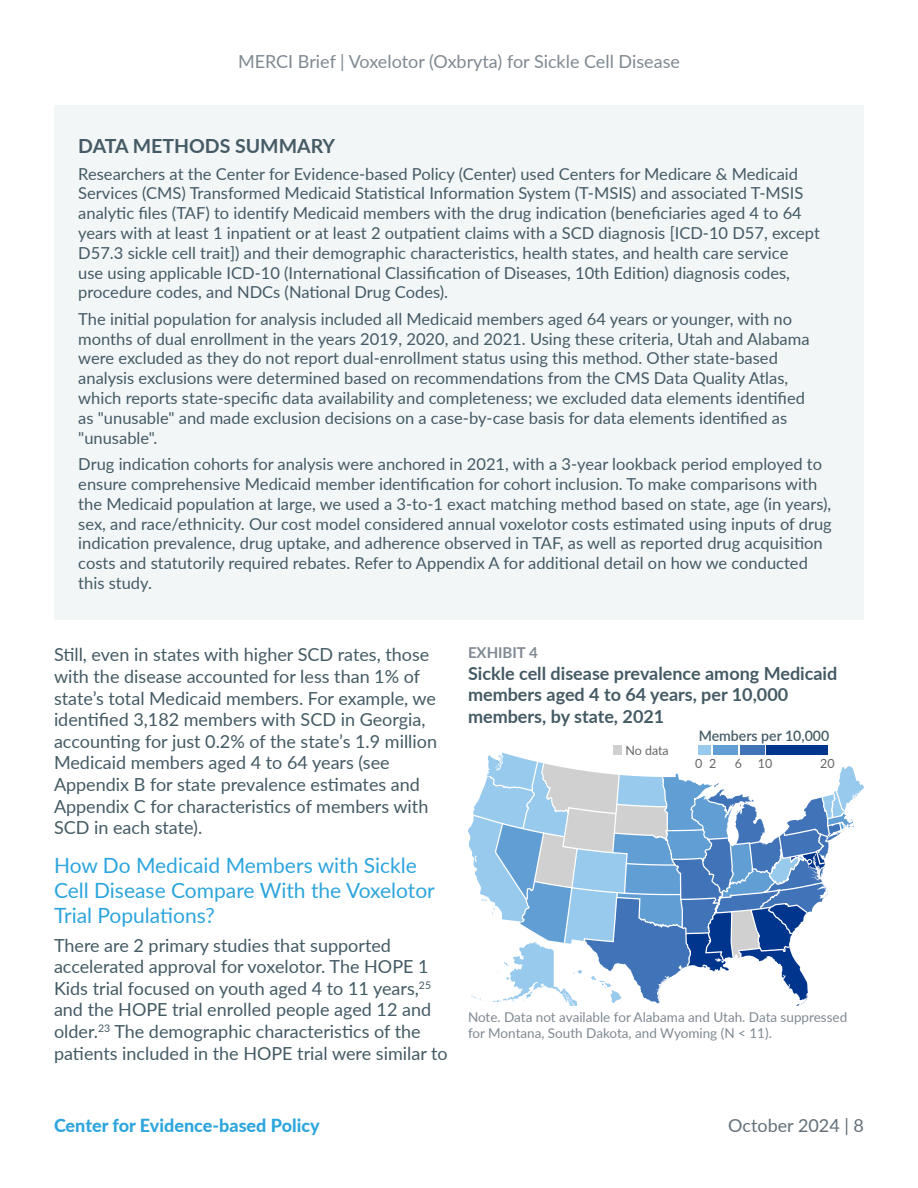
<style>
.page{position:relative;width:918px;height:1188px;background:#fff}
.page>*{position:absolute;margin:0;border:0;box-sizing:border-box;transform-origin:0 0}
.Heading_2{font:21px/25.2px "Lato";color:#2da5dd}
.Authors_Heading{font:700 19.5px "Lato";color:#445a64}
.Body{font:18px/21.6px "Lato";color:#445a64}
.Table_Figure_Title{font:700 18px/21.6px "Lato";color:#445a64}
.t1{font:18px "Lato";color:#808992}
.t2{font:800 18px "Lato";color:#2da5dd}
.t3{font:18px "Lato";color:#636f78}
.Body-2{font:16.5px/19.8px "Lato";color:#445a64}
.Table_Figure_Number{font:700 15px "Lato";color:#808992}
.t4{font:600 14.4px "Lato";color:#455b65}
.Table_Figure_Note{font:13.5px/16.2px "Lato";color:#808992}
.t5{font:12.75px "Lato";color:#666}
</style>
<div class="page">
<svg style="left:468px;top:752px;width:396px;height:254px"></svg>
<div style="left:699px;top:746px;width:12px;height:9px;background:#97caed"></div>
<div style="left:713px;top:746px;width:25px;height:9px;background:#619ed4"></div>
<div style="left:740px;top:746px;width:24px;height:9px;background:#4073b8"></div>
<div style="left:767px;top:746px;width:61px;height:9px;background:#00358e"></div>
<div style="left:613px;top:746px;width:9px;height:9px;background:#d0d0d0"></div>
<div style="left:54px;top:106px;width:810px;height:514px;background:#f3f6f7"></div>
<p class="t1" style="left:238px;top:49px;width:443px">MERCI Brief | Voxelotor (Oxbryta) for Sickle Cell Disease</p>
<p class="Authors_Heading" style="left:78px;top:132px;width:258px">DATA METHODS SUMMARY</p>
<p class="Body-2" style="left:78px;top:163px;width:743px">Researchers at the Center for Evidence-based Policy (Center) used Centers for Medicare &amp; Medicaid Services (CMS) Transformed Medicaid Statistical Information System (T-MSIS) and associated T-MSIS analytic files (TAF) to identify Medicaid members with the drug indication (beneficiaries aged 4 to 64 years with at least 1 inpatient or at least 2 outpatient claims with a SCD diagnosis [ICD-10 D57, except D57.3 sickle cell trait]) and their demographic characteristics, health states, and health care service<br>use using applicable ICD-10 (International Classification of Diseases, 10th Edition) diagnosis codes, procedure codes, and NDCs (National Drug Codes).</p>
<p class="Body-2" style="left:78px;top:308px;width:733px">The initial population for analysis included all Medicaid members aged 64 years or younger, with no months of dual enrollment in the years 2019, 2020, and 2021. Using these criteria, Utah and Alabama were excluded as they do not report dual-enrollment status using this method. Other state-based analysis exclusions were determined based on recommendations from the CMS Data Quality Atlas, which reports state-specific data availability and completeness; we excluded data elements identified as "unusable" and made exclusion decisions on a case-by-case basis for data elements identified as "unusable".</p>
<p class="Body-2" style="left:78px;top:454px;width:755px">Drug indication cohorts for analysis were anchored in 2021, with a 3-year lookback period employed to ensure comprehensive Medicaid member identification for cohort inclusion. To make comparisons with the Medicaid population at large, we used a 3-to-1 exact matching method based on state, age (in years), sex, and race/ethnicity. Our cost model considered annual voxelotor costs estimated using inputs of drug indication prevalence, drug uptake, and adherence observed in TAF, as well as reported drug acquisition costs and statutorily required rebates. Refer to Appendix A for additional detail on how we conducted this study.</p>
<p class="Body" style="left:54px;top:643px;width:385px">Still, even in states with higher SCD rates, those with the disease accounted for less than 1% of state’s total Medicaid members. For example, we identified 3,182 members with SCD in Georgia, accounting for just 0.2% of the state’s 1.9 million Medicaid members aged 4 to 64 years (see Appendix B for state prevalence estimates and Appendix C for characteristics of members with SCD in each state).</p>
<p class="Heading_2" style="left:54px;top:852px;width:382px">How Do Medicaid Members with Sickle<br>Cell Disease Compare With the Voxelotor<br>Trial Populations?</p>
<p class="Body" style="left:54px;top:934px;width:395px">There are 2 primary studies that supported accelerated approval for voxelotor. The HOPE 1<br>Kids trial focused on youth aged 4 to 11 years,<sup>25 </sup>and the HOPE trial enrolled people aged 12 and older.<sup>23</sup> The demographic characteristics of the patients included in the HOPE trial were similar to</p>
<p class="Table_Figure_Number" style="left:468px;top:641px;width:71px">EXHIBIT 4</p>
<p class="Table_Figure_Title" style="left:468px;top:661px;width:371px">Sickle cell disease prevalence among Medicaid members aged 4 to 64 years, per 10,000 members, by state, 2021</p>
<p class="t5" style="left:695px;top:754px;width:9px">0</p>
<p class="t4" style="left:699px;top:725px;width:132px">Members per 10,000</p>
<p class="t5" style="left:709px;top:754px;width:9px">2</p>
<p class="t5" style="left:735px;top:754px;width:39px">6 10</p>
<p class="t5" style="left:820px;top:754px;width:16px">20</p>
<p class="t5" style="left:625px;top:741px;width:45px">No data</p>
<p class="Table_Figure_Note" style="left:468px;top:1008px;width:381px">Note. Data not available for Alabama and Utah. Data suppressed for Montana, South Dakota, and Wyoming (N &lt; 11).</p>
<p class="t2" style="left:54px;top:1112px;width:267px">Center for Evidence-based Policy</p>
<p class="t3" style="left:728px;top:1113px;width:137px">October 2024 | 8</p>
</div>
